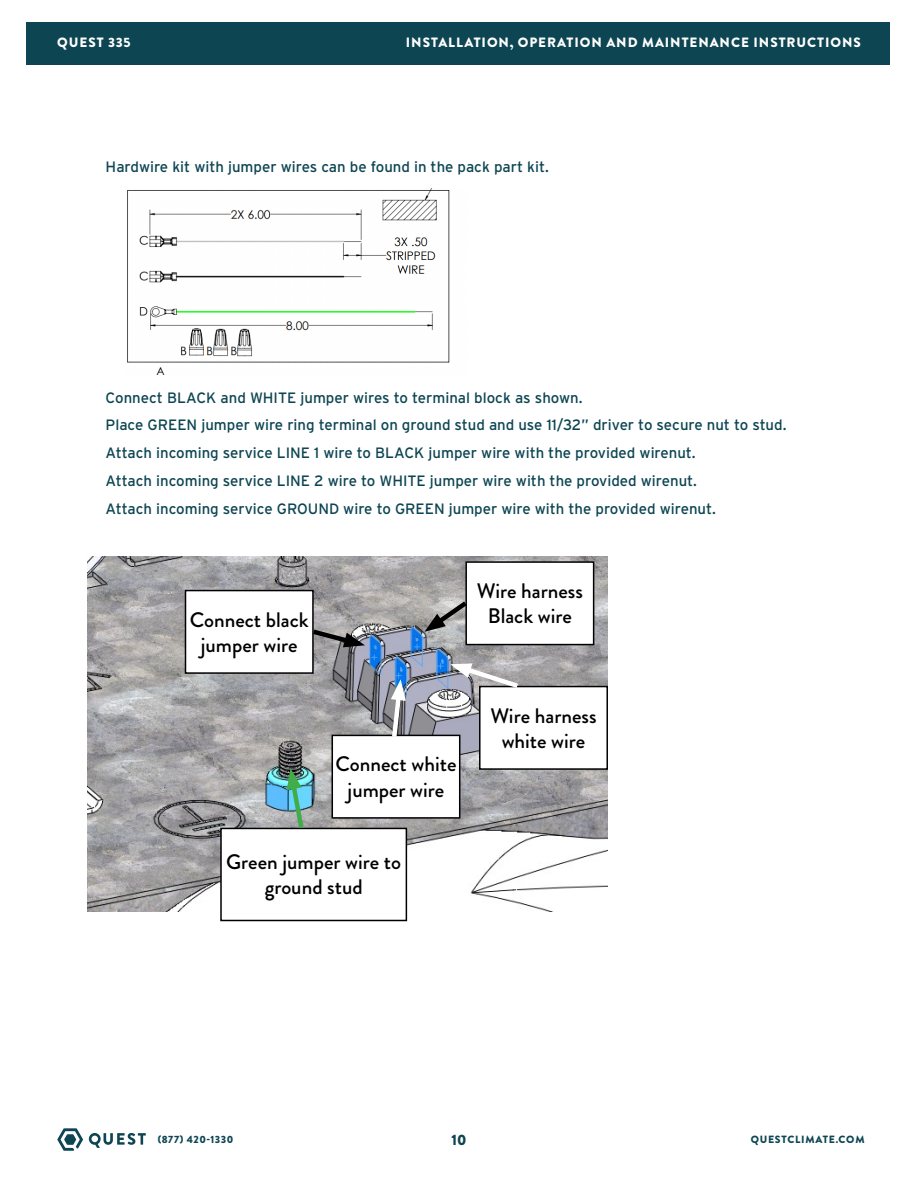
<style>
.page{position:relative;width:918px;height:1188px;background:#fff}
.page>*{position:absolute;margin:0;border:0;box-sizing:border-box;transform-origin:0 0}
.t1{font:500 21px/25.2px "Brandon Grotesque";color:#000;text-align:center}
.body_text{font:15px "Interstate";color:#0d4552}
.t2{font:900 15px "Brandon Grotesque";color:#0d4552}
.t3{font:900 13.5px "Brandon Grotesque";letter-spacing:.07em;color:#fff}
.t4{font:900 10.5px "Brandon Grotesque";letter-spacing:.07em;color:#0d4552}
.t5{font:900 10.5px "Brandon Grotesque";letter-spacing:.05em;color:#0d4552}
</style>
<div class="page">
<div style="left:26px;top:22px;width:864px;height:42px;background:#0d4552"></div>
<svg style="left:57px;top:1128px;width:26px;height:23px"></svg>
<svg style="left:89px;top:1133px;width:57px;height:15px"></svg>
<img style="left:127px;top:188px;width:323px;height:187px">
<img style="left:87px;top:556px;width:521px;height:356px">
<div style="left:186px;top:591px;width:127px;height:82px;background:#fff"></div>
<div style="left:185px;top:590px;width:129px;height:84px;border:2px solid #000"></div>
<div style="left:466px;top:562px;width:128px;height:83px;background:#fff"></div>
<div style="left:465px;top:561px;width:129px;height:84px;border:2px solid #000"></div>
<div style="left:480px;top:687px;width:127px;height:82px;background:#fff"></div>
<div style="left:479px;top:686px;width:129px;height:84px;border:2px solid #000"></div>
<div style="left:332px;top:735px;width:128px;height:83px;background:#fff"></div>
<div style="left:332px;top:735px;width:128px;height:84px;border:2px solid #000"></div>
<div style="left:221px;top:828px;width:185px;height:92px;background:#fff"></div>
<div style="left:220px;top:828px;width:187px;height:93px;border:2px solid #000"></div>
<svg style="left:311px;top:626px;width:54px;height:22px"></svg>
<svg style="left:424px;top:597px;width:44px;height:35px;background:#939392"></svg>
<svg style="left:389px;top:679px;width:17px;height:59px"></svg>
<svg style="left:450px;top:662px;width:73px;height:29px"></svg>
<svg style="left:287px;top:768px;width:20px;height:63px"></svg>
<p class="t3" style="left:57px;top:33px;width:75px">QUEST 335</p>
<p class="t3" style="left:406px;top:33px;width:456px">INSTALLATION, OPERATION AND MAINTENANCE INSTRUCTIONS</p>
<p class="body_text" style="left:106px;top:158px;width:445px">Hardwire kit with jumper wires can be found in the pack part kit.</p>
<p class="body_text" style="left:106px;top:389px;width:478px">Connect BLACK and WHITE jumper wires to terminal block as shown.</p>
<p class="body_text" style="left:106px;top:417px;width:682px">Place GREEN jumper wire ring terminal on ground stud and use 11/32” driver to secure nut to stud.</p>
<p class="body_text" style="left:106px;top:444px;width:592px">Attach incoming service LINE 1 wire to BLACK jumper wire with the provided wirenut.</p>
<p class="body_text" style="left:106px;top:472px;width:593px">Attach incoming service LINE 2 wire to WHITE jumper wire with the provided wirenut.</p>
<p class="body_text" style="left:106px;top:500px;width:612px">Attach incoming service GROUND wire to GREEN jumper wire with the provided wirenut.</p>
<p class="t1" style="left:190px;top:607px;width:120px">Connect black jumper wire</p>
<p class="t1" style="left:335px;top:752px;width:123px">Connect white jumper wire</p>
<p class="t1" style="left:226px;top:850px;width:176px">Green jumper wire to ground stud</p>
<p class="t1" style="left:477px;top:579px;width:108px">Wire harness<br>Black wire</p>
<p class="t1" style="left:490px;top:703px;width:108px">Wire harness white wire</p>
<p class="t2" style="left:452px;top:1129px;width:16px">10</p>
<p class="t5" style="left:158px;top:1132px;width:77px">(877) 420-1330</p>
<p class="t4" style="left:751px;top:1132px;width:115px">QUESTCLIMATE.COM</p>
</div>
